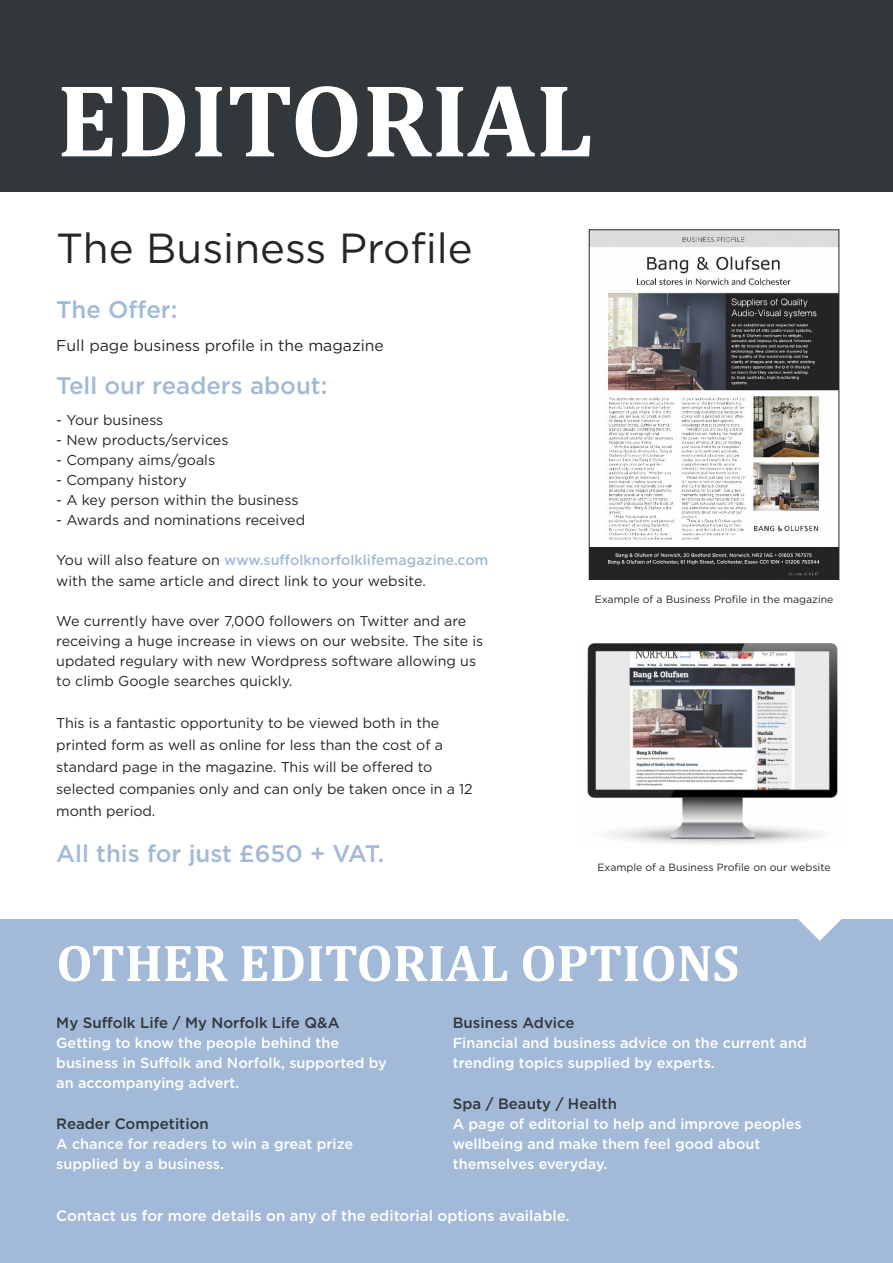
<style>
.page{position:relative;width:893px;height:1263px;background:#fff}
.page>*{position:absolute;margin:0;border:0;box-sizing:border-box;transform-origin:0 0}
.t1{font:700 104.1px "Cambria";color:#fff}
.t2{font:700 52.35px "Cambria";color:#fff}
.t3{font:42px "Gotham";color:#272526}
.t4{font:500 24px "Gotham";color:#a2bad7}
.t5{font:15.75px "Gotham";color:#272526}
.t6{font:500 15px "Gotham";color:#32373c}
.t7{font:500 15px "Gotham";color:#fff}
.t8{font:500 14.4px/20.2px "Gotham";color:#fff}
.t9{font:14.25px/20.1px "Gotham";color:#272526}
.t10{font:10.5px "Gotham";color:#272526}
.s1{font-weight:500;color:#a2bad7}
</style>
<div class="page">
<div style="left:0;top:919px;width:893px;height:344px;background:#a2bad7"></div>
<svg style="left:798px;top:919px;width:44px;height:22px"></svg>
<div style="left:0;top:0;width:893px;height:191px;background:#32373c"></div>
<img style="left:591px;top:231px;width:246px;height:347px">
<div style="left:589px;top:229px;width:250px;height:351px;border:1px solid #272526"></div>
<img style="left:587px;top:644px;width:251px;height:200px">
<h1 class="t1" style="left:57px;top:60px;width:538px">EDITORIAL</h1>
<h3 class="t3" style="left:56px;top:234px;width:418px">The Business Profile</h3>
<h3 class="t4" style="left:56px;top:301px;width:123px">The Offer:</h3>
<p class="t5" style="left:56px;top:340px;width:329px">Full page business profile in the magazine</p>
<h3 class="t4" style="left:56px;top:377px;width:273px">Tell our readers about:</h3>
<p class="t9" style="left:56px;top:411px;width:109px">- Your business</p>
<p class="t9" style="left:56px;top:431px;width:174px">- New products/services</p>
<p class="t9" style="left:56px;top:451px;width:160px">- Company aims/goals</p>
<p class="t9" style="left:56px;top:471px;width:132px">- Company history</p>
<p class="t9" style="left:56px;top:491px;width:244px">- A key person within the business</p>
<p class="t9" style="left:56px;top:511px;width:250px">- Awards and nominations received</p>
<p class="t9" style="left:56px;top:551px;width:434px">You will also feature on <span class="s1">www.suffolknorfolklifemagazine.com </span>with the same article and direct link to your website.</p>
<p class="t9" style="left:56px;top:612px;width:428px">We currently have over 7,000 followers on Twitter and are receiving a huge increase in views on our website. The site is updated regulary with new Wordpress software allowing us to climb Google searches quickly.</p>
<p class="t9" style="left:56px;top:713px;width:418px;line-height:21.9px">This is a fantastic opportunity to be viewed both in the printed form as well as online for less than the cost of a standard page in the magazine. This will be offered to selected companies only and can only be taken once in a 12 month period.</p>
<h3 class="t4" style="left:56px;top:845px;width:330px">All this for just £650 + VAT.</h3>
<p class="t10" style="left:595px;top:596px;width:240px">Example of a Business Profile in the magazine</p>
<p class="t10" style="left:597px;top:863px;width:235px">Example of a Business Profile on our website</p>
<h2 class="t2" style="left:56px;top:932px;width:684px">OTHER EDITORIAL OPTIONS</h2>
<p class="t6" style="left:56px;top:1017px;width:285px">My Suffolk Life / My Norfolk Life Q&amp;A</p>
<p class="t8" style="left:56px;top:1034px;width:332px">Getting to know the people behind the business in Suffolk and Norfolk, supported by an accompanying advert.</p>
<p class="t6" style="left:56px;top:1118px;width:154px">Reader Competition</p>
<p class="t8" style="left:56px;top:1135px;width:298px">A chance for readers to win a great prize supplied by a business.</p>
<p class="t7" style="left:56px;top:1210px;width:515px">Contact us for more details on any of the editorial options available.</p>
<p class="t6" style="left:453px;top:1017px;width:123px">Business Advice</p>
<p class="t8" style="left:453px;top:1034px;width:355px">Financial and business advice on the current and trending topics supplied by experts.</p>
<p class="t6" style="left:453px;top:1098px;width:166px">Spa / Beauty / Health</p>
<p class="t8" style="left:453px;top:1115px;width:350px">A page of editorial to help and improve peoples wellbeing and make them feel good about themselves everyday.</p>
</div>
